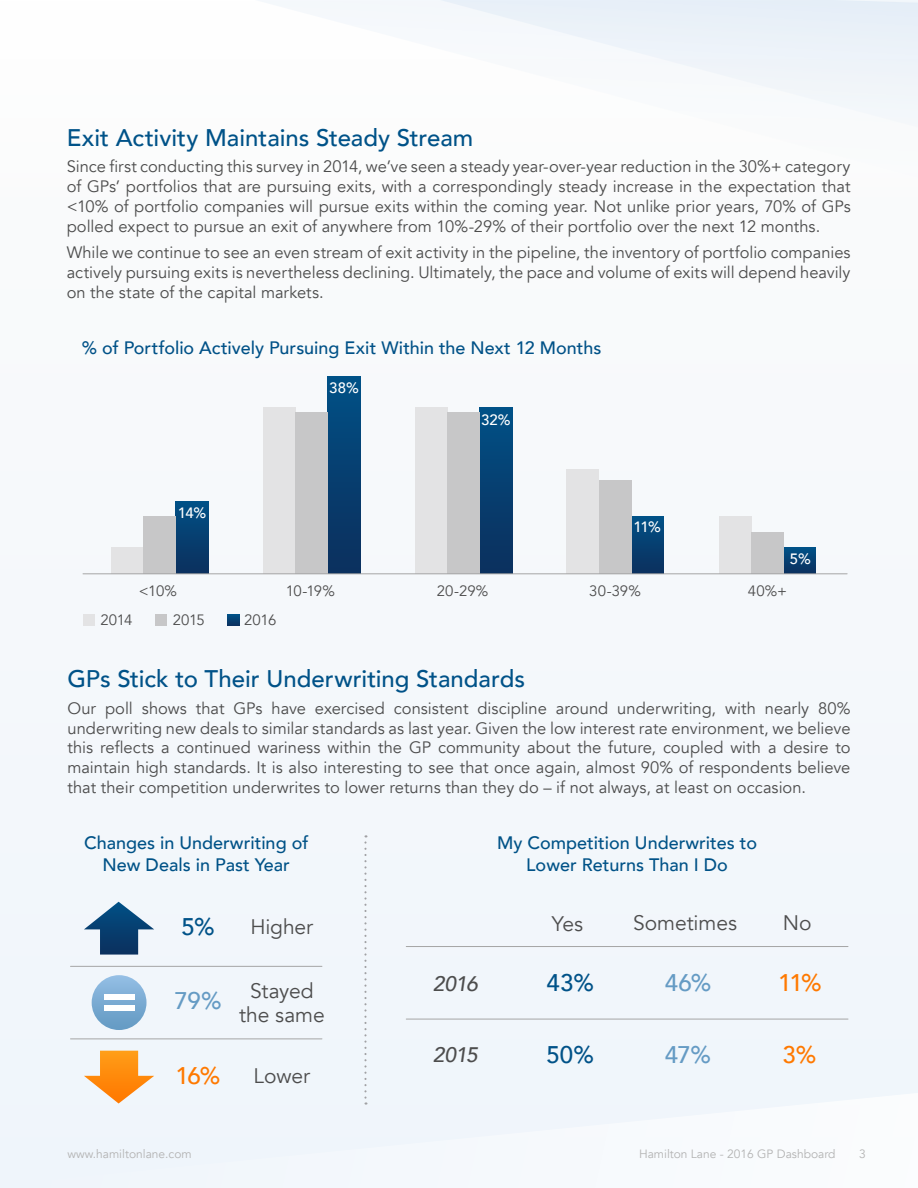
<style>
.page{position:relative;width:918px;height:1188px;background:#f4f8fb}
.page>*{position:absolute;margin:0;border:0;box-sizing:border-box;transform-origin:0 0}
.Basic_Body{font:500 24px "Avenir";color:#005288}
.t1{font:500 24px "Avenir";color:#659bc4}
.t2{font:500 24px "Avenir";color:#ff7900}
.t3{font:21px/24px "Avenir";letter-spacing:-.005em;color:#4d4d4d;text-align:center}
.t4{font:italic 500 21px "Avenir";letter-spacing:-.035em;color:#4d4d4d}
.t5{font:500 18px/21.6px "Avenir";color:#005287;text-align:center}
.t6{font:500 18px "Avenir";color:#005187}
.Basic_Body-2{font:16.5px/19.8px "Avenir";color:#4c4c4c;text-align:justify}
.t7{font:15px "Avenir";letter-spacing:-.025em;color:#4d4d4d}
.t8{font:500 15px "Avenir";letter-spacing:-.025em;color:#fff}
.t9{font:12px "Avenir";color:#b3b3b3}
</style>
<div class="page">
<div style="left:0;top:0;width:918px;height:234px;background:#fff"></div>
<svg style="left:262px;top:0;width:122px;height:12px"></svg>
<svg style="left:384px;top:0;width:534px;height:124px"></svg>
<div style="left:176px;top:501px;width:32px;height:73px;background:linear-gradient(to bottom,#015086,#0c2f5c)"></div>
<div style="left:328px;top:376px;width:32px;height:198px;background:linear-gradient(to bottom,#015086,#0c2f5c)"></div>
<div style="left:480px;top:407px;width:32px;height:167px;background:linear-gradient(to bottom,#005086,#0c2f5c)"></div>
<div style="left:632px;top:517px;width:32px;height:57px;background:linear-gradient(to bottom,#015086,#0c2f5c)"></div>
<div style="left:784px;top:548px;width:32px;height:26px;background:linear-gradient(to bottom,#005085,#0b315f)"></div>
<div style="left:599px;top:480px;width:32px;height:94px;background:#c7c7c8"></div>
<div style="left:111px;top:548px;width:33px;height:26px;background:#e3e3e4"></div>
<div style="left:263px;top:407px;width:32px;height:167px;background:#e3e3e4"></div>
<div style="left:415px;top:407px;width:32px;height:167px;background:#e3e3e4"></div>
<div style="left:567px;top:470px;width:32px;height:104px;background:#e3e3e4"></div>
<div style="left:719px;top:517px;width:32px;height:57px;background:#e3e3e4"></div>
<div style="left:144px;top:517px;width:32px;height:57px;background:#c7c7c8"></div>
<div style="left:295px;top:413px;width:33px;height:161px;background:#c7c7c8"></div>
<div style="left:447px;top:413px;width:33px;height:161px;background:#c7c7c8"></div>
<div style="left:751px;top:532px;width:33px;height:42px;background:#c7c7c8"></div>
<svg style="left:228px;top:614px;width:12px;height:12px"></svg>
<div style="left:155px;top:614px;width:12px;height:12px;background:#c7c7c8"></div>
<div style="left:83px;top:614px;width:12px;height:12px;background:#e3e3e4"></div>
<hr style="left:83px;top:573px;width:764px;height:1px;background:#a5a5a5">
<svg style="left:364px;top:835px;width:3px;height:270px"></svg>
<hr style="left:71px;top:966px;width:251px;height:1px;background:#a5a5a5">
<hr style="left:71px;top:1039px;width:251px;height:1px;background:#a5a5a5">
<svg style="left:84px;top:902px;width:70px;height:53px"></svg>
<svg style="left:84px;top:1051px;width:70px;height:53px"></svg>
<svg style="left:92px;top:975px;width:55px;height:55px;background:#7eadd4"></svg>
<div style="left:104px;top:994px;width:30px;height:6px;background:#fff"></div>
<div style="left:104px;top:1005px;width:30px;height:6px;background:#fff"></div>
<hr style="left:406px;top:946px;width:442px;height:1px;background:#a5a5a5">
<hr style="left:406px;top:1019px;width:442px;height:1px;background:#a5a5a5">
<p class="Basic_Body" style="left:67px;top:117px;width:408px">Exit Activity Maintains Steady Stream</p>
<p class="Basic_Body-2" style="left:67px;top:157px;width:786px">Since first conducting this survey in 2014, we’ve seen a steady year-over-year reduction in the 30%+ category of GPs’ portfolios that are pursuing exits, with a correspondingly steady increase in the expectation that &lt;10% of portfolio companies will pursue exits within the coming year. Not unlike prior years, 70% of GPs polled expect to pursue an exit of anywhere from 10%-29% of their portfolio over the next 12 months.</p>
<p class="Basic_Body-2" style="left:67px;top:243px;width:785px">While we continue to see an even stream of exit activity in the pipeline, the inventory of portfolio companies actively pursuing exits is nevertheless declining. Ultimately, the pace and volume of exits will depend heavily on the state of the capital markets.</p>
<p class="t6" style="left:82px;top:332px;width:521px">% of Portfolio Actively Pursuing Exit Within the Next 12 Months</p>
<p class="t8" style="left:178px;top:500px;width:30px">14%</p>
<p class="t8" style="left:329px;top:375px;width:31px">38%</p>
<p class="t8" style="left:481px;top:407px;width:31px">32%</p>
<p class="t8" style="left:634px;top:514px;width:29px">11%</p>
<p class="t8" style="left:790px;top:546px;width:22px">5%</p>
<p class="t7" style="left:139px;top:582px;width:40px">&lt;10%</p>
<p class="t7" style="left:286px;top:582px;width:51px">10-19%</p>
<p class="t7" style="left:437px;top:582px;width:53px">20-29%</p>
<p class="t7" style="left:589px;top:582px;width:53px">30-39%</p>
<p class="t7" style="left:748px;top:582px;width:41px">40%+</p>
<p class="t7" style="left:101px;top:611px;width:33px">2014</p>
<p class="t7" style="left:173px;top:611px;width:34px">2015</p>
<p class="t7" style="left:244px;top:611px;width:34px">2016</p>
<p class="Basic_Body" style="left:68px;top:658px;width:459px">GPs Stick to Their Underwriting Standards</p>
<p class="Basic_Body-2" style="left:68px;top:699px;width:785px">Our poll shows that GPs have exercised consistent discipline around underwriting, with nearly 80% underwriting new deals to similar standards as last year. Given the low interest rate environment, we believe this reflects a continued wariness within the GP community about the future, coupled with a desire to maintain high standards. It is also interesting to see that once again, almost 90% of respondents believe that their competition underwrites to lower returns than they do – if not always, at least on occasion.</p>
<p class="t5" style="left:84px;top:831px;width:226px">Changes in Underwriting of<br>New Deals in Past Year</p>
<p class="Basic_Body" style="left:181px;top:906px;width:35px">5%</p>
<p class="t3" style="left:250px;top:915px;width:64px">Higher</p>
<p class="t1" style="left:175px;top:980px;width:48px">79%</p>
<p class="t3" style="left:239px;top:979px;width:87px">Stayed the same</p>
<p class="t2" style="left:176px;top:1055px;width:46px">16%</p>
<p class="t3" style="left:254px;top:1064px;width:58px">Lower</p>
<p class="t4" style="left:433px;top:971px;width:47px">2016</p>
<p class="t5" style="left:497px;top:831px;width:262px">My Competition Underwrites to<br>Lower Returns Than I Do</p>
<p class="t3" style="left:552px;top:912px;width:33px">Yes</p>
<p class="Basic_Body" style="left:547px;top:962px;width:49px">43%</p>
<p class="t3" style="left:633px;top:912px;width:105px">Sometimes</p>
<p class="t1" style="left:665px;top:962px;width:48px">46%</p>
<p class="t4" style="left:433px;top:1042px;width:47px">2015</p>
<p class="Basic_Body" style="left:547px;top:1034px;width:49px">50%</p>
<p class="t1" style="left:665px;top:1034px;width:48px">47%</p>
<p class="t3" style="left:783px;top:912px;width:30px">No</p>
<p class="t2" style="left:778px;top:962px;width:45px">11%</p>
<p class="t2" style="left:782px;top:1034px;width:35px">3%</p>
<p class="t9" style="left:68px;top:1147px;width:126px">www.hamiltonlane.com</p>
<p class="t9" style="left:639px;top:1147px;width:198px">Hamilton Lane - 2016 GP Dashboard</p>
<p class="t9" style="left:859px;top:1147px;width:8px">3</p>
</div>
